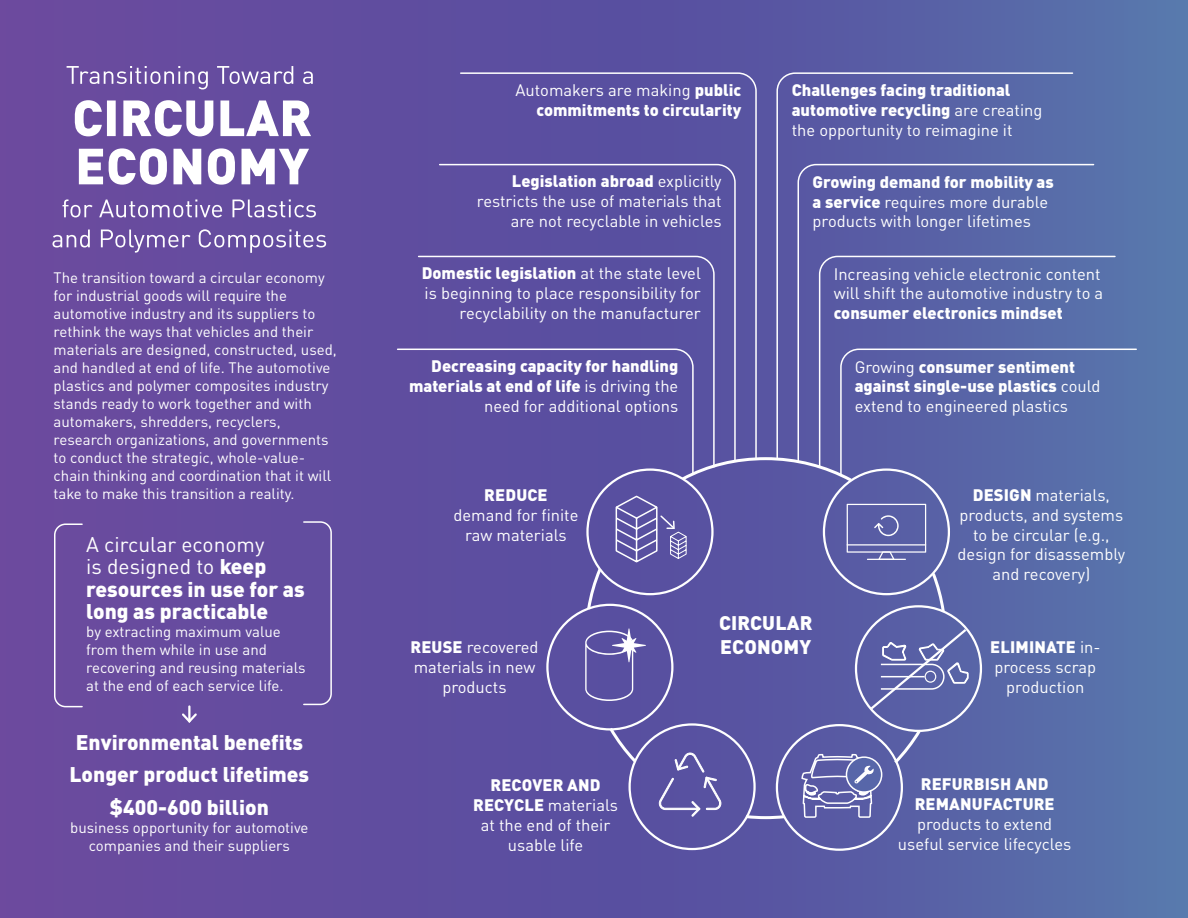
<style>
.page{position:relative;width:1188px;height:918px;background:#fff}
.page>*{position:absolute;margin:0;border:0;box-sizing:border-box;transform-origin:0 0}
.t1{font:900 21px/22.5px "DINOT";color:#fff}
.t2{font:900 19.5px/23.4px "DINOT";letter-spacing:.01em;color:#fff}
.t3{font:16.5px/19.8px "DINOT";color:#fff;text-align:center}
.t4{font:900 16.5px/19.8px "DINOT";color:#fff;text-align:right}
.t5{font:15px/18px "DINOT";color:#fff}
.s1{font-weight:400}
.s2{font-weight:900}
</style>
<div class="page">
<div style="left:0;top:0;width:1188px;height:918px;background:linear-gradient(to right,#68429c,#566eaa)"></div>
<svg style="left:67px;top:66px;width:246px;height:23px;background:#816baf"></svg>
<svg style="left:53px;top:229px;width:273px;height:24px;background:#806aae"></svg>
<svg style="left:62px;top:199px;width:254px;height:18px;background:#8772b3"></svg>
<svg style="left:79px;top:148px;width:230px;height:37px"></svg>
<svg style="left:75px;top:100px;width:236px;height:36px"></svg>
<div style="left:1095px;top:255px;width:21px;height:93px;background:#5872ab"></div>
<div style="left:417px;top:255px;width:21px;height:93px;background:#5e4d9f"></div>
<div style="left:1074px;top:163px;width:21px;height:185px;background:#586faa"></div>
<div style="left:438px;top:163px;width:21px;height:185px;background:#5e4e9f"></div>
<svg style="left:776px;top:72px;width:298px;height:276px;background:#5c64a7"></svg>
<div style="left:459px;top:72px;width:299px;height:276px;background:#584fa0"></div>
<svg style="left:396px;top:348px;width:742px;height:136px;background:#5e5ea6"></svg>
<svg style="left:929px;top:570px;width:18px;height:45px"></svg>
<svg style="left:891px;top:727px;width:33px;height:40px"></svg>
<svg style="left:743px;top:813px;width:44px;height:8px"></svg>
<svg style="left:607px;top:725px;width:32px;height:40px"></svg>
<svg style="left:585px;top:565px;width:19px;height:48px"></svg>
<svg style="left:53px;top:523px;width:31px;height:185px;background:#7355a3"></svg>
<svg style="left:302px;top:521px;width:31px;height:185px;background:#6b57a4"></svg>
<hr style="left:188px;top:706px;width:3px;height:15px;background:#fff">
<svg style="left:180px;top:711px;width:19px;height:14px"></svg>
<svg style="left:868px;top:627px;width:101px;height:85px;background:#6b72af"></svg>
<svg style="left:847px;top:504px;width:79px;height:56px;background:#6c70af"></svg>
<svg style="left:846px;top:757px;width:36px;height:35px"></svg>
<div style="left:846px;top:756px;width:36px;height:37px;border:2px solid #fff;border-radius:50%"></div>
<svg style="left:802px;top:724px;width:72px;height:95px;background:#7476b3"></svg>
<svg style="left:659px;top:753px;width:63px;height:64px;background:#6c66ac"></svg>
<svg style="left:585px;top:628px;width:61px;height:73px;background:#6e66ac"></svg>
<svg style="left:614px;top:495px;width:73px;height:68px;background:#726baf"></svg>
<p class="t5" style="left:54px;top:268px;width:285px">The transition toward a circular economy for industrial goods will require the automotive industry and its suppliers to rethink the ways that vehicles and their materials are designed, constructed, used, and handled at end of life. The automotive plastics and polymer composites industry stands ready to work together and with automakers, shredders, recyclers, research organizations, and governments to conduct the strategic, whole-value&shy;chain thinking and coordination that it will take to make this transition a reality.</p>
<p class="t1" style="left:86px;top:532px;width:220px"><span class="s1">A circular economy<br>is designed to</span> keep resources in use for as long as practicable</p>
<p class="t5" style="left:86px;top:623px;width:221px">by extracting maximum value from them while in use and recovering and reusing materials at the end of each service life.</p>
<p class="t1" style="left:76px;top:730px;width:229px">Environmental benefits</p>
<p class="t1" style="left:70px;top:762px;width:241px">Longer product lifetimes</p>
<p class="t1" style="left:110px;top:796px;width:161px">$400-600 billion</p>
<p class="t5" style="left:70px;top:818px;width:240px;text-align:center">business opportunity for automotive companies and their suppliers</p>
<p class="t4" style="left:516px;top:80px;width:227px"><span class="s1">Automakers are making</span> public commitments to circularity</p>
<h2 class="t3" style="left:477px;top:171px;width:246px;text-align:right"><span class="s2">Legislation abroad</span> explicitly restricts the use of materials that are not recyclable in vehicles</h2>
<h2 class="t3" style="left:422px;top:263px;width:281px;text-align:right"><span class="s2">Domestic legislation</span> at the state level is beginning to place responsibility for recyclability on the manufacturer</h2>
<h2 class="t4" style="left:409px;top:356px;width:271px">Decreasing capacity for handling materials at end of life <span class="s1">is driving the need for additional options</span></h2>
<p class="t3" style="left:454px;top:485px;width:126px"><span class="s2">REDUCE </span>demand for finite raw materials</p>
<h2 class="t4" style="left:792px;top:79px;width:252px;text-align:left">Challenges facing traditional automotive recycling <span class="s1">are creating the opportunity to reimagine it</span></h2>
<h2 class="t3" style="left:813px;top:172px;width:243px;text-align:left"><span class="s2">Growing demand for mobility as a service</span> requires more durable products with longer lifetimes</h2>
<h2 class="t3" style="left:834px;top:263px;width:271px;text-align:left">Increasing vehicle electronic content will shift the automotive industry to a <span class="s2">consumer electronics mindset</span></h2>
<h2 class="t4" style="left:855px;top:356px;width:247px;text-align:left"><span class="s1">Growing</span> consumer sentiment against single-use plastics <span class="s1">could extend to engineered plastics</span></h2>
<p class="t3" style="left:958px;top:485px;width:169px"><span class="s2">DESIGN</span> materials, products, and systems to be circular (e.g., design for disassembly and recovery)</p>
<p class="t3" style="left:410px;top:637px;width:130px"><span class="s2">REUSE</span> recovered materials in new products</p>
<p class="t3" style="left:473px;top:775px;width:146px"><span class="s2">RECOVER AND<br>RECYCLE</span> materials at the end of their usable life</p>
<h2 class="t2" style="left:719px;top:611px;width:95px">CIRCULAR<br>ECONOMY</h2>
<p class="t3" style="left:990px;top:637px;width:112px"><span class="s2">ELIMINATE</span> in&shy;process scrap production</p>
<p class="t3" style="left:898px;top:774px;width:175px"><span class="s2">REFURBISH AND<br>REMANUFACTURE </span>products to extend useful service lifecycles</p>
</div>
